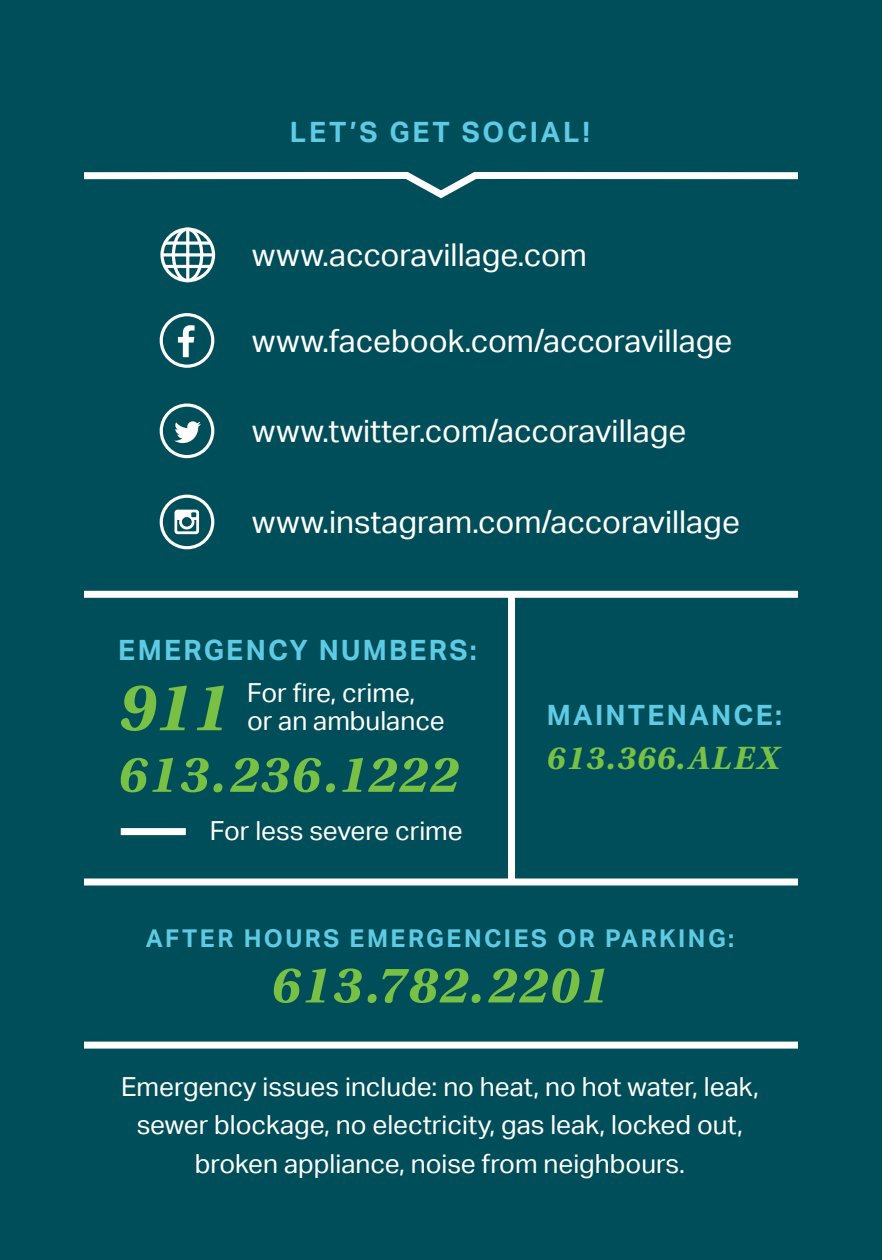
<style>
.page{position:relative;width:882px;height:1260px;background:#004e59}
.page>*{position:absolute;margin:0;border:0;box-sizing:border-box;transform-origin:0 0}
.t1{font:italic 700 70px "Utopia Std";color:#79c144}
.t2{font:italic 700 53.2px "Utopia Std";letter-spacing:.05em;color:#79c144}
.t3{font:italic 700 33.95px "Utopia Std";letter-spacing:.05em;color:#79c144}
.t4{font:31.5px "Aktiv Grotesk";color:#fff}
.t5{font:700 28px "Aktiv Grotesk";letter-spacing:.08em;color:#5fcae3}
.t6{font:700 28px "Aktiv Grotesk";letter-spacing:.1em;color:#5fcae3}
.t7{font:26.25px/38.5px "Aktiv Grotesk";color:#fff}
.t8{font:700 24.5px "Aktiv Grotesk";letter-spacing:.1em;color:#5fcae3}
</style>
<div class="page">
<div style="left:160px;top:228px;width:55px;height:54px;border:3px solid #fff;border-radius:50%"></div>
<svg style="left:170px;top:227px;width:35px;height:56px"></svg>
<hr style="left:186px;top:229px;width:3px;height:52px;background:#fff">
<svg style="left:164px;top:241px;width:47px;height:4px"></svg>
<hr style="left:164px;top:265px;width:47px;height:3px;background:#fff">
<svg style="left:162px;top:253px;width:52px;height:4px"></svg>
<svg style="left:160px;top:313px;width:54px;height:55px"></svg>
<svg style="left:160px;top:403px;width:54px;height:55px"></svg>
<svg style="left:160px;top:495px;width:54px;height:54px"></svg>
<div style="left:84px;top:591px;width:714px;height:7px;background:#fff"></div>
<div style="left:84px;top:878px;width:714px;height:8px;background:#fff"></div>
<div style="left:84px;top:1042px;width:714px;height:7px;background:#fff"></div>
<div style="left:508px;top:594px;width:7px;height:288px;background:#fff"></div>
<div style="left:121px;top:828px;width:65px;height:7px;background:#fff"></div>
<svg style="left:84px;top:172px;width:714px;height:27px"></svg>
<p class="t6" style="left:290px;top:116px;width:302px">LET’S GET SOCIAL!</p>
<p class="t4" style="left:252px;top:237px;width:336px">www.accoravillage.com</p>
<p class="t4" style="left:252px;top:322px;width:482px">www.facebook.com/accoravillage</p>
<p class="t4" style="left:252px;top:413px;width:436px">www.twitter.com/accoravillage</p>
<p class="t4" style="left:252px;top:504px;width:489px">www.instagram.com/accoravillage</p>
<p class="t5" style="left:118px;top:634px;width:360px">EMERGENCY NUMBERS:</p>
<p class="t7" style="left:247px;top:679px;width:199px;line-height:28px">For fire, crime, or an ambulance</p>
<h1 class="t1" style="left:118px;top:667px;width:113px">911</h1>
<h2 class="t2" style="left:118px;top:744px;width:341px">613.236.1222</h2>
<p class="t7" style="left:210px;top:811px;width:255px">For less severe crime</p>
<p class="t5" style="left:547px;top:699px;width:237px">MAINTENANCE:</p>
<p class="t3" style="left:547px;top:738px;width:234px">613.366.ALEX</p>
<p class="t8" style="left:146px;top:925px;width:590px">AFTER HOURS EMERGENCIES OR PARKING:</p>
<h2 class="t2" style="left:271px;top:954px;width:339px">613.782.2201</h2>
<p class="t7" style="left:121px;top:1067px;width:639px;text-align:center">Emergency issues include: no heat, no hot water, leak, sewer blockage, no electricity, gas leak, locked out, broken appliance, noise from neighbours.</p>
</div>
